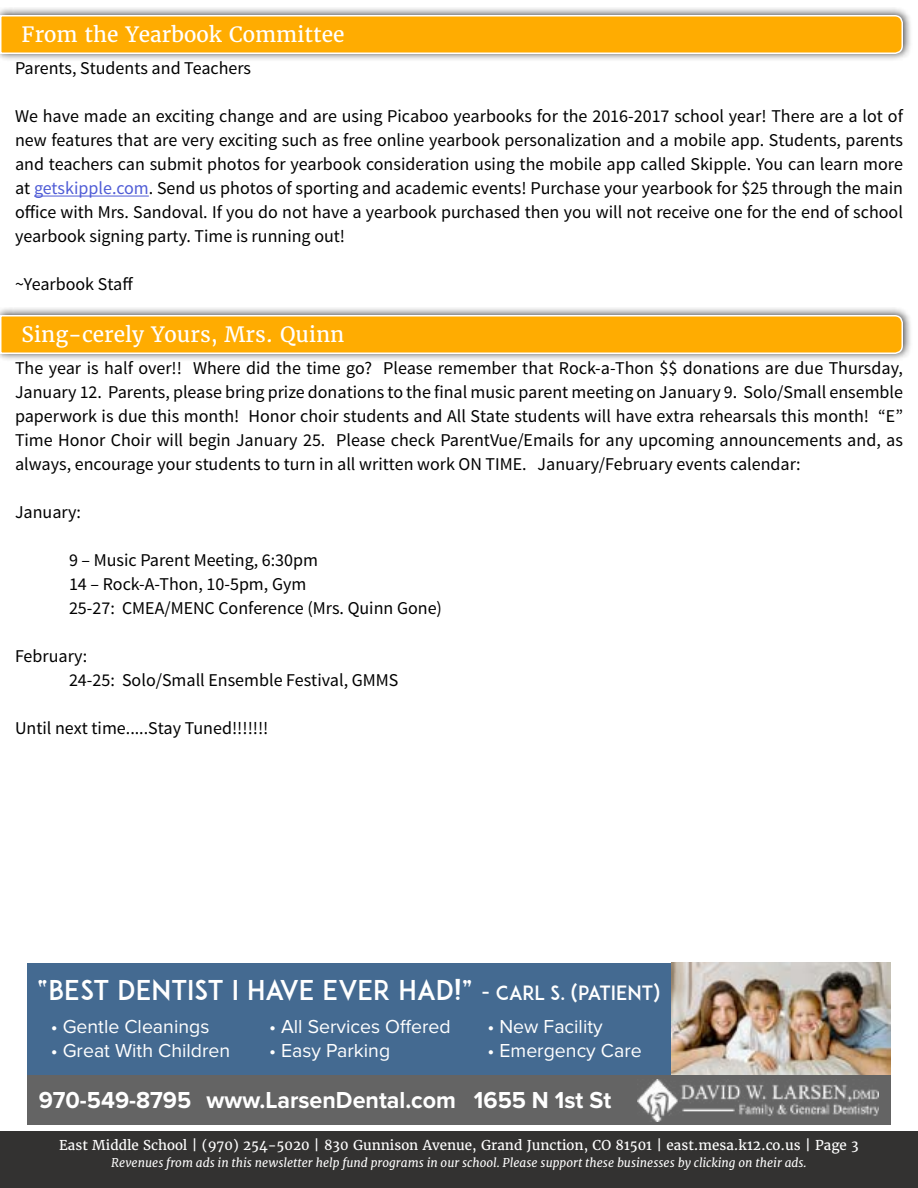
<style>
.page{position:relative;width:918px;height:1188px;background:#fff}
.page>*{position:absolute;margin:0;border:0;box-sizing:border-box;transform-origin:0 0}
.t1{font:27px "ADAM.CGPRO";color:#fff}
.t2{font:700 24px "Proxima Nova";color:#fff}
.t3{font:21px "Merriweather";color:#fff}
.t4{font:19.5px "Proxima Nova";color:#fff}
.t5{font:18px/24px "Source Sans Pro";color:#000;text-align:justify}
.t6{font:13.5px "Merriweather";color:#fff}
.t7{font:italic 12px "Merriweather";color:#fff}
.s1{color:#4f5cd6}
.s2{font-size:19.5px}
</style>
<div class="page">
<div style="left:0;top:1131px;width:918px;height:57px;background:#333231"></div>
<div style="left:0;top:7px;width:913px;height:55px;background:#000;opacity:.75"></div>
<svg style="left:0;top:14px;width:904px;height:41px;background:#fab11c"></svg>
<hr style="left:34px;top:196px;width:115px;height:1px;background:#4f5cd6">
<div style="left:27px;top:963px;width:644px;height:113px;background:#446a91"></div>
<img style="left:671px;top:963px;width:220px;height:113px">
<div style="left:27px;top:1076px;width:864px;height:49px;background:#646464"></div>
<img style="left:638px;top:1080px;width:240px;height:41px">
<div style="left:0;top:307px;width:913px;height:55px;background:#000;opacity:.75"></div>
<svg style="left:0;top:314px;width:904px;height:41px;background:#fab11c"></svg>
<p class="t3" style="left:22px;top:22px;width:324px">From the Yearbook Committee</p>
<p class="t5" style="left:15px;top:57px;width:238px">Parents, Students and Teachers</p>
<p class="t5" style="left:15px;top:105px;width:890px">We have made an exciting change and are using Picaboo yearbooks for the 2016-2017 school year! There are a lot of new features that are very exciting such as free online yearbook personalization and a mobile app. Students, parents and teachers can submit photos for yearbook consideration using the mobile app called Skipple. You can learn more at <span class="s1">getskipple.com</span>. Send us photos of sporting and academic events! Purchase your yearbook for $25 through the main office with Mrs. Sandoval. If you do not have a yearbook purchased then you will not receive one for the end of school yearbook signing party. Time is running out!</p>
<p class="t5" style="left:15px;top:273px;width:120px">~Yearbook Staff</p>
<p class="t3" style="left:22px;top:322px;width:324px">Sing-cerely Yours, Mrs. Quinn</p>
<p class="t5" style="left:15px;top:357px;width:890px">The year is half over!! Where did the time go? Please remember that Rock-a-Thon $$ donations are due Thursday, January 12. Parents, please bring prize donations to the final music parent meeting on January 9. Solo/Small ensemble paperwork is due this month! Honor choir students and All State students will have extra rehearsals this month! “E” Time Honor Choir will begin January 25. Please check ParentVue/Emails for any upcoming announcements and, as always, encourage your students to turn in all written work ON TIME. January/February events calendar:</p>
<p class="t5" style="left:15px;top:501px;width:68px">January:</p>
<p class="t5" style="left:69px;top:549px;width:375px;text-align:left">9 – Music Parent Meeting, 6:30pm<br>14 – Rock-A-Thon, 10-5pm, Gym<br>25-27: CMEA/MENC Conference (Mrs. Quinn Gone)</p>
<p class="t5" style="left:69px;top:645px;width:331px;text-indent:-54px">February:<br>24-25: Solo/Small Ensemble Festival, GMMS</p>
<p class="t5" style="left:15px;top:717px;width:255px">Until next time.....Stay Tuned!!!!!!!</p>
<h1 class="t1" style="left:37px;top:974px;width:625px">“BEST DENTIST I HAVE EVER HAD!” <span class="s2">- CARL S. (PATIENT)</span></h1>
<p class="t4" style="left:51px;top:1015px;width:160px">• Gentle Cleanings</p>
<p class="t4" style="left:51px;top:1039px;width:181px">• Great With Children</p>
<p class="t4" style="left:269px;top:1015px;width:183px">• All Services Offered</p>
<p class="t4" style="left:269px;top:1039px;width:123px">• Easy Parking</p>
<p class="t4" style="left:487px;top:1015px;width:117px">• New Facility</p>
<p class="t4" style="left:487px;top:1039px;width:156px">• Emergency Care</p>
<h2 class="t2" style="left:39px;top:1086px;width:574px">970-549-8795 www.LarsenDental.com 1655 N 1st St</h2>
<p class="t6" style="left:59px;top:1137px;width:801px">East Middle School | (970) 254-5020 | 830 Gunnison Avenue, Grand Junction, CO 81501 | east.mesa.k12.co.us | Page 3</p>
<p class="t7" style="left:111px;top:1155px;width:697px">Revenues from ads in this newsletter help fund programs in our school. Please support these businesses by clicking on their ads.</p>
</div>
